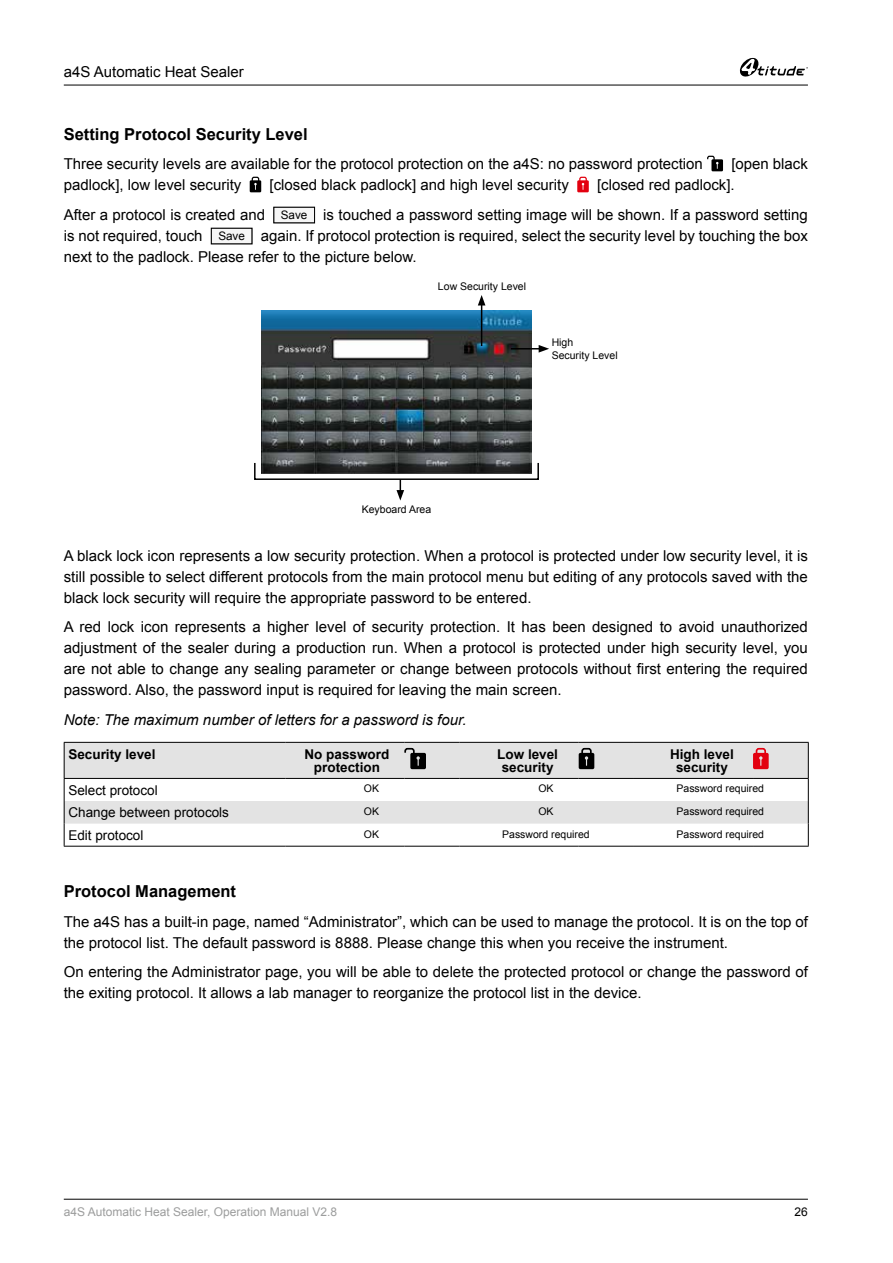
<style>
.page{position:relative;width:893px;height:1263px;background:#fff}
.page>*{position:absolute;margin:0;border:0;box-sizing:border-box;transform-origin:0 0}
.t1{font:700 16.5px "Arial";color:#000}
.t2{font:15px/21px "Arial";color:#000}
.t3{font:italic 15px "Arial";color:#000}
.t4{font:700 13.5px/13.5px "Arial";color:#000;text-align:center}
.t5{font:13.5px "Arial";color:#000}
.t6{font:12px "Arial";color:#9c9d9d}
.t7{font:12px "Arial";color:#000}
.t8{font:10.5px/12.6px "Arial";color:#000}
.s1{font-size:11.7px}
</style>
<div class="page">
<hr style="left:64px;top:1199px;width:744px;height:1px;background:#000">
<hr style="left:64px;top:85px;width:744px;height:1px;background:#000">
<svg style="left:740px;top:58px;width:68px;height:19px"></svg>
<svg style="left:707px;top:156px;width:16px;height:15px"></svg>
<svg style="left:250px;top:177px;width:11px;height:15px"></svg>
<svg style="left:577px;top:177px;width:12px;height:15px"></svg>
<div style="left:273px;top:207px;width:42px;height:16px;border:1px solid #000"></div>
<div style="left:211px;top:228px;width:41px;height:16px;border:1px solid #000"></div>
<img style="left:261px;top:311px;width:270px;height:162px">
<hr style="left:481px;top:303px;width:1px;height:43px;background:#000">
<svg style="left:478px;top:295px;width:7px;height:10px"></svg>
<hr style="left:511px;top:348px;width:30px;height:1px;background:#000">
<svg style="left:539px;top:345px;width:10px;height:8px"></svg>
<div style="left:254px;top:462px;width:285px;height:18px;border:2px solid #000"></div>
<svg style="left:396px;top:479px;width:8px;height:22px"></svg>
<svg style="left:65px;top:743px;width:743px;height:81px;fill:#e3e3e3"></svg>
<hr style="left:64px;top:742px;width:221px;height:1px;background:#000">
<hr style="left:64px;top:743px;width:1px;height:35px;background:#000">
<hr style="left:285px;top:742px;width:119px;height:1px;background:#000">
<hr style="left:404px;top:742px;width:56px;height:1px;background:#000">
<hr style="left:460px;top:742px;width:119px;height:1px;background:#000">
<hr style="left:579px;top:742px;width:55px;height:1px;background:#000">
<hr style="left:634px;top:742px;width:119px;height:1px;background:#000">
<hr style="left:753px;top:742px;width:56px;height:1px;background:#000">
<hr style="left:808px;top:743px;width:1px;height:35px;background:#000">
<svg style="left:64px;top:779px;width:1px;height:67px"></svg>
<svg style="left:808px;top:779px;width:1px;height:67px"></svg>
<hr style="left:64px;top:846px;width:221px;height:1px;background:#000">
<hr style="left:285px;top:846px;width:119px;height:1px;background:#000">
<hr style="left:404px;top:846px;width:56px;height:1px;background:#000">
<hr style="left:460px;top:846px;width:119px;height:1px;background:#000">
<hr style="left:579px;top:846px;width:55px;height:1px;background:#000">
<hr style="left:634px;top:846px;width:119px;height:1px;background:#000">
<hr style="left:753px;top:846px;width:56px;height:1px;background:#000">
<hr style="left:64px;top:778px;width:221px;height:1px;background:#000">
<hr style="left:285px;top:778px;width:119px;height:1px;background:#000">
<hr style="left:404px;top:778px;width:56px;height:1px;background:#000">
<hr style="left:460px;top:778px;width:119px;height:1px;background:#000">
<hr style="left:579px;top:778px;width:55px;height:1px;background:#000">
<hr style="left:634px;top:778px;width:119px;height:1px;background:#000">
<hr style="left:753px;top:778px;width:56px;height:1px;background:#000">
<svg style="left:404px;top:748px;width:22px;height:21px"></svg>
<svg style="left:579px;top:748px;width:15px;height:21px"></svg>
<svg style="left:753px;top:748px;width:16px;height:21px"></svg>
<p class="t2" style="left:64px;top:61px;width:182px">a4S Automatic Heat Sealer</p>
<p class="t1" style="left:64px;top:123px;width:245px">Setting Protocol Security Level</p>
<p class="t2" style="left:64px;top:153px;width:641px">Three security levels are available for the protocol protection on the a4S: no password protection</p>
<p class="t2" style="left:731px;top:153px;width:78px">[open black</p>
<p class="t2" style="left:64px;top:174px;width:179px">padlock], low level security</p>
<p class="t2" style="left:270px;top:174px;width:301px">[closed black padlock] and high level security</p>
<p class="t2" style="left:64px;top:170px;width:746px;line-height:29.5px;text-indent:533px">[closed red padlock].<br>After a protocol is created and <span class="s1">Save</span> is touched a password setting image will be shown. If a password setting</p>
<p class="t2" style="left:64px;top:225px;width:746px">is not required, touch <span class="s1">Save</span> again. If protocol protection is required, select the security level by touching the box next to the padlock. Please refer to the picture below.</p>
<p class="t8" style="left:438px;top:280px;width:90px">Low Security Level</p>
<p class="t8" style="left:552px;top:337px;width:67px">High<br>Security Level</p>
<p class="t8" style="left:362px;top:503px;width:71px">Keyboard Area</p>
<p class="t2" style="left:64px;top:545px;width:746px;text-align:justify">A black lock icon represents a low security protection. When a protocol is protected under low security level, it is still possible to select different protocols from the main protocol menu but editing of any protocols saved with the black lock security will require the appropriate password to be entered.</p>
<p class="t2" style="left:64px;top:617px;width:746px;text-align:justify">A red lock icon represents a higher level of security protection. It has been designed to avoid unauthorized adjustment of the sealer during a production run. When a protocol is protected under high security level, you are not able to change any sealing parameter or change between protocols without first entering the required password. Also, the password input is required for leaving the main screen.</p>
<p class="t3" style="left:64px;top:710px;width:404px">Note: The maximum number of letters for a password is four.</p>
<p class="t4" style="left:68px;top:747px;width:89px">Security level</p>
<p class="t4" style="left:305px;top:747px;width:86px">No password protection</p>
<p class="t4" style="left:497px;top:747px;width:62px">Low level security</p>
<p class="t4" style="left:670px;top:747px;width:65px">High level security</p>
<p class="t5" style="left:68px;top:781px;width:91px">Select protocol</p>
<p class="t8" style="left:364px;top:782px;width:17px">OK</p>
<p class="t8" style="left:538px;top:782px;width:17px">OK</p>
<p class="t8" style="left:676px;top:782px;width:89px">Password required</p>
<p class="t5" style="left:68px;top:804px;width:162px">Change between protocols</p>
<p class="t8" style="left:364px;top:805px;width:17px">OK</p>
<p class="t8" style="left:538px;top:805px;width:17px">OK</p>
<p class="t8" style="left:676px;top:805px;width:89px">Password required</p>
<p class="t5" style="left:68px;top:826px;width:77px">Edit protocol</p>
<p class="t8" style="left:364px;top:828px;width:17px">OK</p>
<p class="t8" style="left:502px;top:828px;width:89px">Password required</p>
<p class="t8" style="left:676px;top:828px;width:89px">Password required</p>
<p class="t1" style="left:64px;top:880px;width:174px">Protocol Management</p>
<p class="t2" style="left:64px;top:911px;width:746px">The a4S has a built-in page, named “Administrator”, which can be used to manage the protocol. It is on the top of the protocol list. The default password is 8888. Please change this when you receive the instrument.</p>
<p class="t2" style="left:64px;top:962px;width:746px">On entering the Administrator page, you will be able to delete the protected protocol or change the password of the exiting protocol. It allows a lab manager to reorganize the protocol list in the device.</p>
<p class="t6" style="left:64px;top:1204px;width:275px">a4S Automatic Heat Sealer, Operation Manual V2.8</p>
<p class="t7" style="left:795px;top:1204px;width:15px">26</p>
</div>
